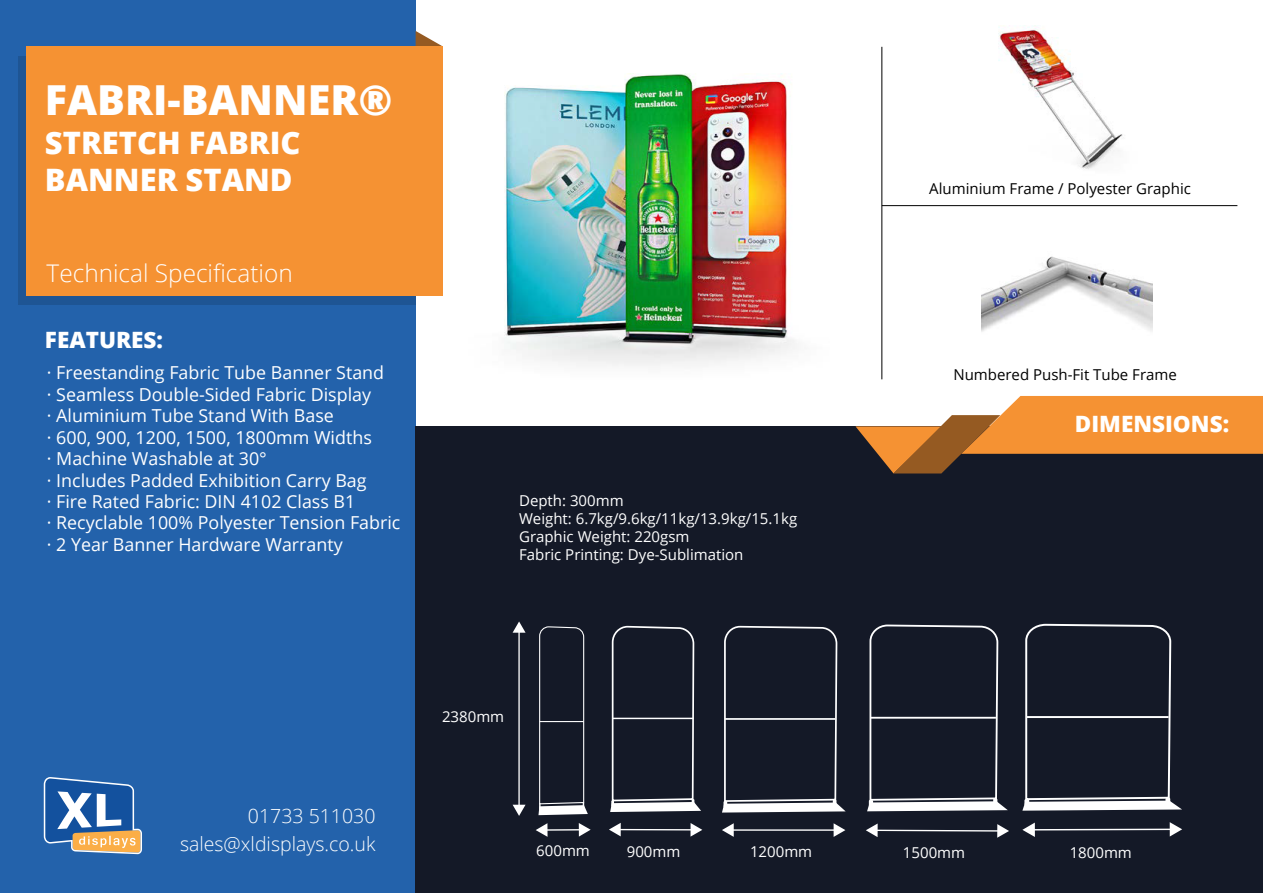
<style>
.page{position:relative;width:1263px;height:893px;background:#fff}
.page>*{position:absolute;margin:0;border:0;box-sizing:border-box;transform-origin:0 0}
.t1{font:800 41.4px "Open Sans";color:#fff}
.t2{font:800 30.9px/37px "Open Sans";color:#fff}
.t3{font:300 24.3px "Open Sans";color:#fff}
.t4{font:800 22.5px "Open Sans";color:#fff}
.t5{font:300 19.5px/27.5px "Open Sans";color:#fff;text-align:right}
.t6{font:17.85px/21.5px "Open Sans";color:#fff}
.t7{font:15px/18px "Open Sans";color:#fff}
.t8{font:15px "Open Sans";color:#000}
</style>
<div class="page">
<img style="left:998px;top:25px;width:125px;height:144px">
<img style="left:982px;top:206px;width:170px;height:126px">
<div style="left:0;top:0;width:416px;height:893px;background:#2362ab"></div>
<div style="left:416px;top:426px;width:847px;height:467px;background:#141927"></div>
<svg style="left:416px;top:31px;width:26px;height:15px"></svg>
<svg style="left:855px;top:396px;width:408px;height:77px"></svg>
<svg style="left:44px;top:777px;width:98px;height:77px"></svg>
<div style="left:18px;top:56px;width:398px;height:249px;background:#1e5594"></div>
<div style="left:26px;top:46px;width:416px;height:250px;background:#f59233"></div>
<hr style="left:882px;top:47px;width:1px;height:332px;background:#000">
<hr style="left:882px;top:205px;width:355px;height:1px;background:#000">
<img style="left:504px;top:73px;width:291px;height:293px">
<hr style="left:545px;top:829px;width:36px;height:2px;background:#fff">
<svg style="left:536px;top:823px;width:11px;height:14px"></svg>
<svg style="left:579px;top:823px;width:12px;height:14px"></svg>
<hr style="left:518px;top:631px;width:2px;height:176px;background:#fff">
<svg style="left:513px;top:621px;width:12px;height:12px"></svg>
<svg style="left:513px;top:805px;width:12px;height:11px"></svg>
<svg style="left:538px;top:626px;width:50px;height:189px"></svg>
<hr style="left:540px;top:721px;width:44px;height:1px;background:#fff">
<svg style="left:610px;top:625px;width:91px;height:187px"></svg>
<svg style="left:722px;top:626px;width:124px;height:186px"></svg>
<hr style="left:725px;top:718px;width:110px;height:2px;background:#fff">
<svg style="left:867px;top:625px;width:141px;height:186px"></svg>
<hr style="left:870px;top:717px;width:126px;height:2px;background:#fff">
<svg style="left:1022px;top:624px;width:160px;height:187px"></svg>
<hr style="left:1026px;top:716px;width:142px;height:2px;background:#fff">
<hr style="left:619px;top:829px;width:73px;height:1px;background:#fff">
<svg style="left:609px;top:823px;width:12px;height:13px"></svg>
<svg style="left:690px;top:823px;width:12px;height:14px"></svg>
<hr style="left:732px;top:829px;width:104px;height:2px;background:#fff">
<svg style="left:722px;top:823px;width:12px;height:14px"></svg>
<svg style="left:834px;top:823px;width:11px;height:14px"></svg>
<svg style="left:866px;top:823px;width:143px;height:15px"></svg>
<hr style="left:1033px;top:829px;width:139px;height:1px;background:#fff">
<svg style="left:1022px;top:823px;width:13px;height:14px"></svg>
<svg style="left:1170px;top:822px;width:12px;height:14px"></svg>
<h1 class="t1" style="left:45px;top:69px;width:349px">FABRI-BANNER®</h1>
<h2 class="t2" style="left:45px;top:122px;width:257px">STRETCH FABRIC<br>BANNER STAND</h2>
<h3 class="t3" style="left:47px;top:256px;width:248px">Technical Specification</h3>
<p class="t4" style="left:45px;top:323px;width:120px">FEATURES:</p>
<p class="t6" style="left:47px;top:362px;width:355px">· Freestanding Fabric Tube Banner Stand<br>· Seamless Double-Sided Fabric Display<br>· Aluminium Tube Stand With Base<br>· 600, 900, 1200, 1500, 1800mm Widths<br>· Machine Washable at 30°<br>· Includes Padded Exhibition Carry Bag<br>· Fire Rated Fabric: DIN 4102 Class B1<br>· Recyclable 100% Polyester Tension Fabric · 2 Year Banner Hardware Warranty</p>
<p class="t7" style="left:519px;top:491px;width:280px">Depth: 300mm<br>Weight: 6.7kg/9.6kg/11kg/13.9kg/15.1kg<br>Graphic Weight: 220gsm<br>Fabric Printing: Dye-Sublimation</p>
<p class="t8" style="left:929px;top:179px;width:263px">Aluminium Frame / Polyester Graphic</p>
<p class="t8" style="left:953px;top:364px;width:225px">Numbered Push-Fit Tube Frame</p>
<p class="t4" style="left:1075px;top:407px;width:156px">DIMENSIONS:</p>
<p class="t5" style="left:180px;top:802px;width:197px">01733 511030 sales@xldisplays.co.uk</p>
<p class="t7" style="left:442px;top:707px;width:64px">2380mm</p>
<p class="t7" style="left:536px;top:841px;width:55px">600mm</p>
<p class="t7" style="left:627px;top:842px;width:55px">900mm</p>
<p class="t7" style="left:750px;top:842px;width:64px">1200mm</p>
<p class="t7" style="left:903px;top:843px;width:64px">1500mm</p>
<p class="t7" style="left:1070px;top:843px;width:64px">1800mm</p>
</div>
